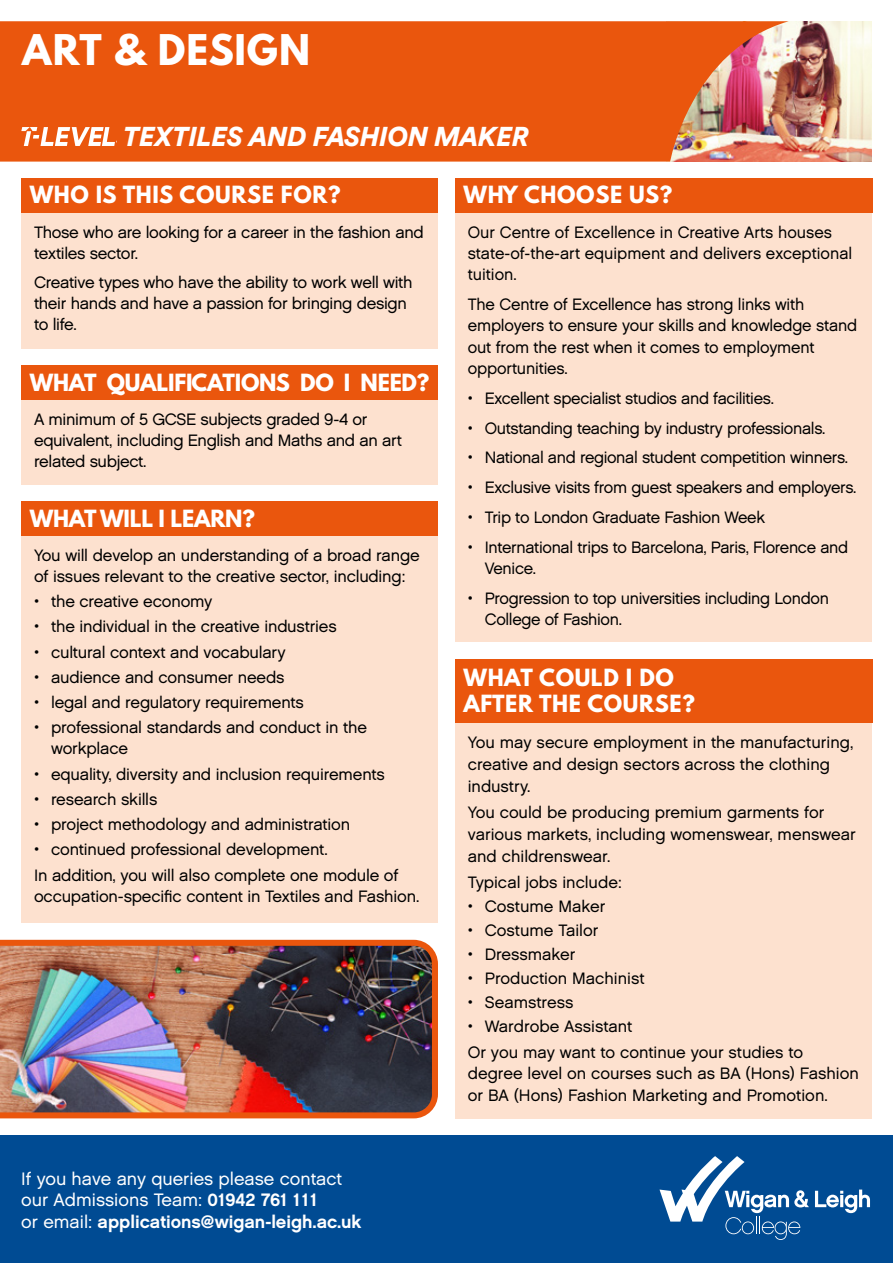
<style>
.page{position:relative;width:893px;height:1263px;background:#fff}
.page>*{position:absolute;margin:0;border:0;box-sizing:border-box;transform-origin:0 0}
.t1{font:700 37.5px "League Spartan";letter-spacing:.025em;color:#fff}
.t2{font:italic 900 27px "Circular Std";letter-spacing:-.01em;color:#fff}
.t3{font:700 21px/25.2px "League Spartan";letter-spacing:.03em;color:#fff}
.t4{font:700 21px "League Spartan";letter-spacing:-.01em;color:#fff}
.t5{font:18px/21.6px "Chalet London Nineteen Sixty";color:#fff}
.t6{font:18px "Chalet New York Nineteen Sixty";color:#fff}
.t7{font:16.5px/21px "Chalet London Nineteen Sixty";letter-spacing:-.01em;color:#000}
.s1{font-family:"Chalet New York Nineteen Sixty"}
.s2{font-family:"Chalet London Nineteen Sixty"}
</style>
<div class="page">
<div style="left:0;top:1135px;width:893px;height:128px;background:#004b93"></div>
<svg style="left:815px;top:1189px;width:55px;height:24px"></svg>
<svg style="left:659px;top:1156px;width:150px;height:84px"></svg>
<img style="left:789px;top:21px;width:83px;height:141px">
<svg style="left:0;top:21px;width:789px;height:141px;background:#e75c1b"></svg>
<svg style="left:21px;top:127px;width:94px;height:19px"></svg>
<div style="left:455px;top:659px;width:417px;height:64px;background:#ea560d"></div>
<div style="left:455px;top:723px;width:417px;height:395px;background:#fde1cf"></div>
<div style="left:21px;top:400px;width:417px;height:85px;background:#fde1cf"></div>
<div style="left:21px;top:366px;width:417px;height:34px;background:#ea560d"></div>
<div style="left:21px;top:536px;width:417px;height:387px;background:#fde1cf"></div>
<div style="left:21px;top:502px;width:417px;height:34px;background:#ea560d"></div>
<div style="left:21px;top:213px;width:417px;height:136px;background:#fde1cf"></div>
<div style="left:21px;top:179px;width:417px;height:34px;background:#ea560d"></div>
<div style="left:455px;top:213px;width:417px;height:429px;background:#fde1cf"></div>
<div style="left:455px;top:179px;width:417px;height:34px;background:#ea560d"></div>
<img style="left:0;top:939px;width:438px;height:180px">
<h1 class="t1" style="left:22px;top:21px;width:289px">ART &amp; DESIGN</h1>
<h2 class="t2" style="left:123px;top:118px;width:407px">TEXTILES AND FASHION MAKER</h2>
<p class="t3" style="left:30px;top:182px;width:312px">WHO IS THIS COURSE FOR?</p>
<p class="t7" style="left:34px;top:221px;width:391px">Those who are looking for a career in the fashion and textiles sector.</p>
<p class="t7" style="left:34px;top:272px;width:380px">Creative types who have the ability to work well with their hands and have a passion for bringing design to life.</p>
<p class="t4" style="left:30px;top:366px;width:401px">WHAT QUALIFICATIONS DO I NEED?</p>
<p class="t7" style="left:34px;top:408px;width:369px">A minimum of 5 GCSE subjects graded 9-4 or equivalent, including English and Maths and an art related subject.</p>
<p class="t4" style="left:30px;top:502px;width:227px">WHAT WILL I LEARN?</p>
<p class="t7" style="left:34px;top:545px;width:387px">You will develop an understanding of a broad range of issues relevant to the creative sector, including:</p>
<p class="t7" style="left:34px;top:591px;width:180px">• the creative economy</p>
<p class="t7" style="left:34px;top:616px;width:304px">• the individual in the creative industries</p>
<p class="t7" style="left:34px;top:641px;width:253px">• cultural context and vocabulary</p>
<p class="t7" style="left:34px;top:667px;width:252px">• audience and consumer needs</p>
<p class="t7" style="left:34px;top:692px;width:271px">• legal and regulatory requirements</p>
<p class="t7" style="left:51px;top:717px;width:318px;text-indent:-17px">• professional standards and conduct in the workplace</p>
<p class="t7" style="left:34px;top:763px;width:352px">• equality, diversity and inclusion requirements</p>
<p class="t7" style="left:34px;top:789px;width:125px">• research skills</p>
<p class="t7" style="left:34px;top:814px;width:318px">• project methodology and administration</p>
<p class="t7" style="left:34px;top:837px;width:366px;line-height:25.2px">• continued professional development.<br>In addition, you will also complete one module of</p>
<p class="t7" style="left:34px;top:885px;width:387px">occupation-specific content in Textiles and Fashion.</p>
<p class="t5" style="left:21px;top:1167px;width:322px">If you have any queries please contact our Admissions Team: <span class="s1">01942 761 111</span></p>
<p class="t6" style="left:21px;top:1210px;width:342px"><span class="s2">or email:</span> applications@wigan-leigh.ac.uk</p>
<p class="t3" style="left:463px;top:182px;width:210px">WHY CHOOSE US?</p>
<p class="t7" style="left:468px;top:221px;width:386px">Our Centre of Excellence in Creative Arts houses state-of-the-art equipment and delivers exceptional tuition.</p>
<p class="t7" style="left:468px;top:294px;width:391px">The Centre of Excellence has strong links with employers to ensure your skills and knowledge stand out from the rest when it comes to employment opportunities.</p>
<p class="t7" style="left:468px;top:387px;width:308px">• Excellent specialist studios and facilities.</p>
<p class="t7" style="left:468px;top:417px;width:359px">• Outstanding teaching by industry professionals.</p>
<p class="t7" style="left:468px;top:447px;width:382px">• National and regional student competition winners.</p>
<p class="t7" style="left:468px;top:477px;width:390px">• Exclusive visits from guest speakers and employers.</p>
<p class="t7" style="left:468px;top:507px;width:299px">• Trip to London Graduate Fashion Week</p>
<p class="t7" style="left:485px;top:536px;width:365px;text-indent:-17px">• International trips to Barcelona, Paris, Florence and<br>Venice.</p>
<p class="t7" style="left:485px;top:587px;width:346px;text-indent:-17px">• Progression to top universities including London<br>College of Fashion.</p>
<p class="t3" style="left:463px;top:665px;width:233px">WHAT COULD I DO<br>AFTER THE COURSE?</p>
<p class="t7" style="left:468px;top:731px;width:387px;line-height:21.9px">You may secure employment in the manufacturing, creative and design sectors across the clothing industry.</p>
<p class="t7" style="left:468px;top:801px;width:390px;line-height:21.9px">You could be producing premium garments for various markets, including womenswear, menswear and childrenswear.</p>
<p class="t7" style="left:468px;top:871px;width:156px">Typical jobs include:</p>
<p class="t7" style="left:468px;top:895px;width:139px">• Costume Maker</p>
<p class="t7" style="left:468px;top:919px;width:132px">• Costume Tailor</p>
<p class="t7" style="left:468px;top:943px;width:109px">• Dressmaker</p>
<p class="t7" style="left:468px;top:967px;width:178px">• Production Machinist</p>
<p class="t7" style="left:468px;top:991px;width:107px">• Seamstress</p>
<p class="t7" style="left:468px;top:1013px;width:337px;line-height:26.1px">• Wardrobe Assistant<br>Or you may want to continue your studies to</p>
<p class="t7" style="left:468px;top:1063px;width:393px;line-height:21.9px">degree level on courses such as BA (Hons) Fashion or BA (Hons) Fashion Marketing and Promotion.</p>
</div>
